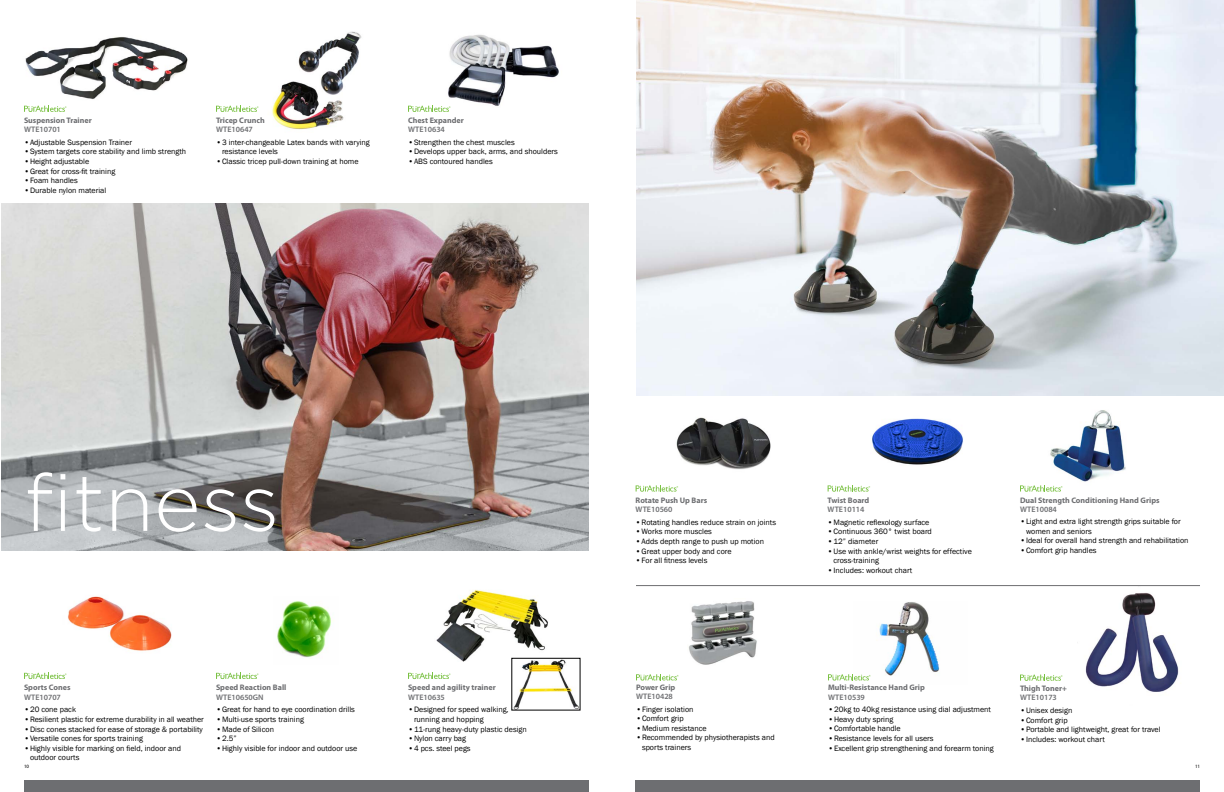
<style>
.page{position:relative;width:1224px;height:792px;background:#fff}
.page>*{position:absolute;margin:0;border:0;box-sizing:border-box;transform-origin:0 0}
.t1{font:300 80px "Gotham";color:#fff}
.t2{font:8px/9.6px "Franklin Gothic";color:#000}
.t3{font:700 8px "Myriad Pro";color:#6d6e71}
.t4{font:600 8px "Myriad Pro";color:#6d6e71}
.t5{font:5px "Myriad Pro";color:#000}
</style>
<div class="page">
<img style="left:436px;top:590px;width:113px;height:72px">
<img style="left:1px;top:204px;width:587px;height:347px">
<img style="left:272px;top:31px;width:90px;height:98px">
<img style="left:448px;top:34px;width:111px;height:72px">
<img style="left:24px;top:37px;width:164px;height:69px">
<svg style="left:24px;top:106px;width:43px;height:6px"></svg>
<svg style="left:216px;top:106px;width:43px;height:6px"></svg>
<svg style="left:408px;top:106px;width:43px;height:6px"></svg>
<img style="left:514px;top:660px;width:64px;height:48px">
<img style="left:277px;top:601px;width:54px;height:58px">
<img style="left:68px;top:596px;width:104px;height:55px">
<img style="left:676px;top:417px;width:95px;height:52px">
<img style="left:872px;top:418px;width:91px;height:47px">
<svg style="left:828px;top:485px;width:42px;height:7px"></svg>
<svg style="left:24px;top:673px;width:43px;height:6px"></svg>
<svg style="left:636px;top:485px;width:42px;height:7px"></svg>
<svg style="left:216px;top:673px;width:43px;height:6px"></svg>
<svg style="left:408px;top:673px;width:43px;height:6px"></svg>
<img style="left:636px;top:0;width:588px;height:396px">
<div style="left:636px;top:780px;width:564px;height:12px;background:#6d6e71"></div>
<div style="left:24px;top:780px;width:564px;height:12px;background:#6d6e71"></div>
<img style="left:1050px;top:410px;width:76px;height:72px">
<svg style="left:1020px;top:485px;width:43px;height:7px"></svg>
<img style="left:878px;top:602px;width:62px;height:74px">
<svg style="left:828px;top:674px;width:43px;height:7px"></svg>
<img style="left:688px;top:601px;width:69px;height:64px">
<svg style="left:636px;top:674px;width:43px;height:7px"></svg>
<img style="left:1077px;top:586px;width:115px;height:106px">
<svg style="left:1020px;top:675px;width:43px;height:6px"></svg>
<hr style="left:636px;top:585px;width:564px;height:1px;background:#6d6e71">
<p class="t3" style="left:24px;top:115px;width:69px">Suspension Trainer</p>
<p class="t4" style="left:24px;top:124px;width:38px">WTE10701</p>
<p class="t2" style="left:24px;top:138px;width:109px">• Adjustable Suspension Trainer</p>
<p class="t2" style="left:24px;top:147px;width:164px">• System targets core stability and limb strength</p>
<p class="t2" style="left:24px;top:157px;width:67px">• Height adjustable</p>
<p class="t2" style="left:24px;top:166px;width:93px">• Great for cross-fit training</p>
<p class="t2" style="left:24px;top:176px;width:55px">• Foam handles</p>
<p class="t2" style="left:24px;top:186px;width:84px">• Durable nylon material</p>
<p class="t3" style="left:216px;top:115px;width:50px">Tricep Crunch</p>
<p class="t4" style="left:216px;top:124px;width:38px">WTE10647</p>
<p class="t2" style="left:222px;top:138px;width:149px;text-indent:-6px">• 3 inter-changeable Latex bands with varying resistance levels</p>
<p class="t2" style="left:216px;top:157px;width:144px">• Classic tricep pull-down training at home</p>
<p class="t3" style="left:408px;top:115px;width:57px">Chest Expander</p>
<p class="t4" style="left:408px;top:124px;width:38px">WTE10634</p>
<p class="t2" style="left:408px;top:138px;width:108px">• Strengthen the chest muscles</p>
<p class="t2" style="left:408px;top:147px;width:151px">• Develops upper back, arms, and shoulders</p>
<p class="t2" style="left:408px;top:157px;width:86px">• ABS contoured handles</p>
<h1 class="t1" style="left:24px;top:452px;width:257px">fitness</h1>
<p class="t3" style="left:24px;top:682px;width:48px">Sports Cones</p>
<p class="t4" style="left:24px;top:692px;width:38px">WTE10707</p>
<p class="t2" style="left:24px;top:705px;width:54px">• 20 cone pack</p>
<p class="t2" style="left:24px;top:715px;width:181px">• Resilient plastic for extreme durability in all weather</p>
<p class="t2" style="left:24px;top:724px;width:180px">• Disc cones stacked for ease of storage &amp; portability</p>
<p class="t2" style="left:24px;top:734px;width:120px">• Versatile cones for sports training</p>
<p class="t2" style="left:30px;top:744px;width:153px;text-indent:-6px">• Highly visible for marking on field, indoor and outdoor courts</p>
<p class="t3" style="left:216px;top:682px;width:72px">Speed Reaction Ball</p>
<p class="t4" style="left:216px;top:692px;width:49px">WTE10650GN</p>
<p class="t2" style="left:216px;top:705px;width:140px">• Great for hand to eye coordination drills</p>
<p class="t2" style="left:216px;top:715px;width:89px">• Multi-use sports training</p>
<p class="t2" style="left:216px;top:724px;width:60px">• Made of Silicon</p>
<p class="t2" style="left:216px;top:734px;width:22px">• 2.5”</p>
<p class="t2" style="left:216px;top:744px;width:143px">• Highly visible for indoor and outdoor use</p>
<p class="t3" style="left:408px;top:682px;width:89px">Speed and agility trainer</p>
<p class="t4" style="left:408px;top:692px;width:38px">WTE10635</p>
<p class="t2" style="left:414px;top:705px;width:96px;text-indent:-6px">• Designed for speed walking, running and hopping</p>
<p class="t2" style="left:408px;top:724px;width:120px">• 11-rung heavy-duty plastic design</p>
<p class="t2" style="left:408px;top:734px;width:60px">• Nylon carry bag</p>
<p class="t2" style="left:408px;top:744px;width:64px">• 4 pcs. steel pegs</p>
<p class="t3" style="left:636px;top:495px;width:73px">Rotate Push Up Bars</p>
<p class="t4" style="left:636px;top:504px;width:38px">WTE10560</p>
<p class="t2" style="left:636px;top:517px;width:142px">• Rotating handles reduce strain on joints</p>
<p class="t2" style="left:636px;top:527px;width:78px">• Works more muscles</p>
<p class="t2" style="left:636px;top:537px;width:130px">• Adds depth range to push up motion</p>
<p class="t2" style="left:636px;top:546px;width:98px">• Great upper body and core</p>
<p class="t2" style="left:636px;top:556px;width:73px">• For all fitness levels</p>
<p class="t3" style="left:636px;top:682px;width:41px">Power Grip</p>
<p class="t4" style="left:636px;top:691px;width:38px">WTE10428</p>
<p class="t2" style="left:636px;top:704px;width:59px">• Finger isolation</p>
<p class="t2" style="left:636px;top:714px;width:49px">• Comfort grip</p>
<p class="t2" style="left:636px;top:723px;width:72px">• Medium resistance</p>
<p class="t2" style="left:642px;top:733px;width:134px;text-indent:-6px">• Recommended by physiotherapists and sports trainers</p>
<p class="t3" style="left:828px;top:495px;width:43px">Twist Board</p>
<p class="t4" style="left:828px;top:504px;width:38px">WTE10114</p>
<p class="t2" style="left:828px;top:517px;width:103px">• Magnetic reflexology surface</p>
<p class="t2" style="left:828px;top:527px;width:106px">• Continuous 360° twist board</p>
<p class="t2" style="left:828px;top:537px;width:52px">• 12” diameter</p>
<p class="t2" style="left:834px;top:546px;width:140px;text-indent:-6px">• Use with ankle/wrist weights for effective cross-training</p>
<p class="t2" style="left:828px;top:565px;width:86px">• Includes: workout chart</p>
<p class="t3" style="left:1020px;top:495px;width:141px">Dual Strength Conditioning Hand Grips</p>
<p class="t4" style="left:1020px;top:504px;width:38px">WTE10084</p>
<p class="t2" style="left:1026px;top:517px;width:156px;text-indent:-6px">• Light and extra light strength grips suitable for women and seniors</p>
<p class="t2" style="left:1020px;top:536px;width:170px">• Ideal for overall hand strength and rehabilitation</p>
<p class="t2" style="left:1020px;top:546px;width:78px">• Comfort grip handles</p>
<p class="t3" style="left:828px;top:682px;width:98px">Multi-Resistance Hand Grip</p>
<p class="t4" style="left:828px;top:692px;width:38px">WTE10539</p>
<p class="t2" style="left:828px;top:705px;width:165px">• 20kg to 40kg resistance using dial adjustment</p>
<p class="t2" style="left:828px;top:714px;width:67px">• Heavy duty spring</p>
<p class="t2" style="left:828px;top:724px;width:74px">• Comfortable handle</p>
<p class="t2" style="left:828px;top:734px;width:107px">• Resistance levels for all users</p>
<p class="t2" style="left:828px;top:743px;width:167px">• Excellent grip strengthening and forearm toning</p>
<p class="t3" style="left:1020px;top:683px;width:48px">Thigh Toner+</p>
<p class="t4" style="left:1020px;top:693px;width:38px">WTE10173</p>
<p class="t2" style="left:1020px;top:706px;width:54px">• Unisex design</p>
<p class="t2" style="left:1020px;top:715px;width:49px">• Comfort grip</p>
<p class="t2" style="left:1020px;top:725px;width:142px">• Portable and lightweight, great for travel</p>
<p class="t2" style="left:1020px;top:735px;width:86px">• Includes: workout chart</p>
<p class="t5" style="left:24px;top:763px;width:7px">10</p>
<p class="t5" style="left:1195px;top:763px;width:7px">11</p>
</div>
